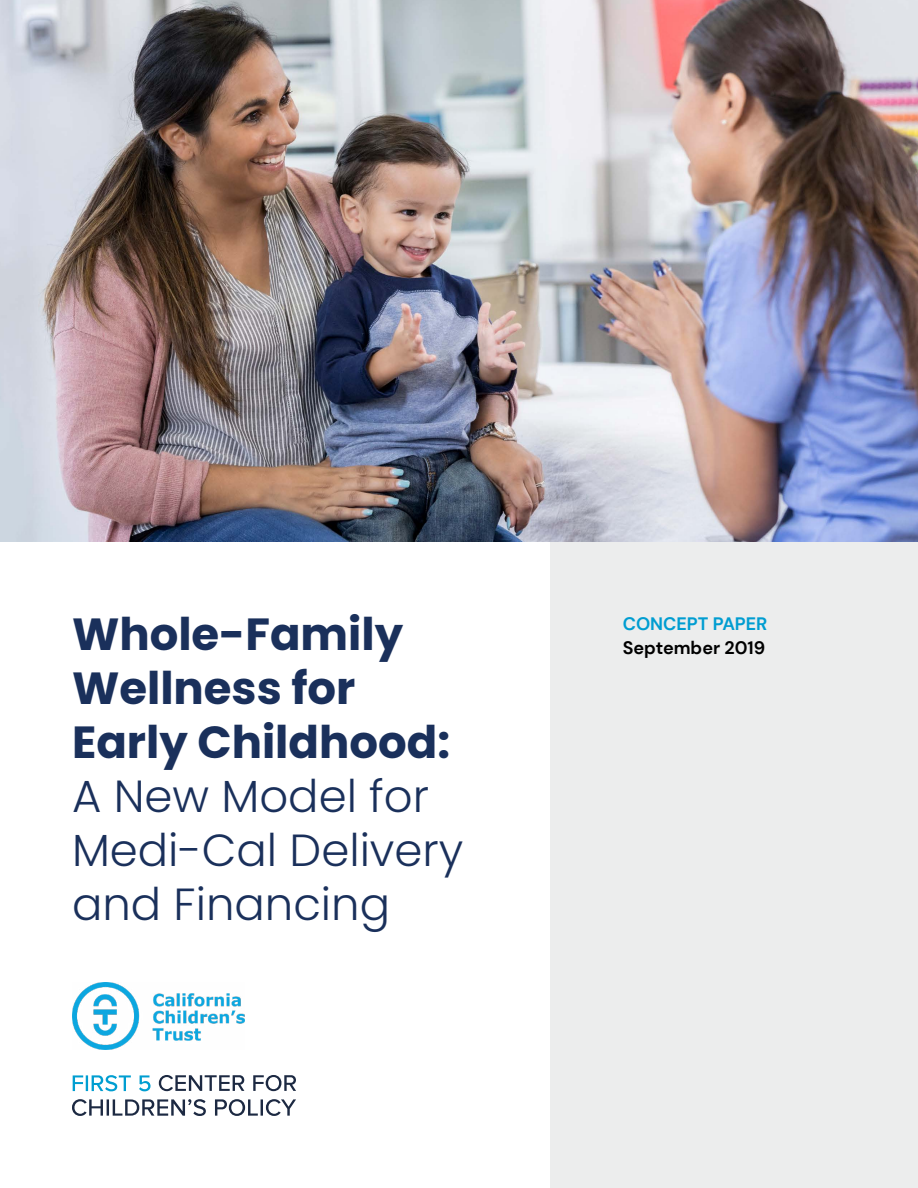
<style>
.page{position:relative;width:918px;height:1188px;background:#fff}
.page>*{position:absolute;margin:0;border:0;box-sizing:border-box;transform-origin:0 0}
.t1{font:300 45px/54px "Poppins";color:#1a305b}
.t2{font:700 45px/54px "Poppins";color:#1a305b}
.t3{font:700 18px "DM Sans";color:#000}
.t4{font:700 18px "DM Sans";color:#009dd1}
</style>
<div class="page">
<div style="left:551px;top:542px;width:367px;height:646px;background:#eceded"></div>
<img style="left:0;top:0;width:918px;height:542px">
<svg style="left:72px;top:1099px;width:224px;height:17px"></svg>
<svg style="left:73px;top:1075px;width:78px;height:17px"></svg>
<svg style="left:159px;top:1075px;width:137px;height:16px"></svg>
<img style="left:72px;top:983px;width:172px;height:67px">
<p class="t2" style="left:72px;top:608px;width:380px">Whole-Family<br>Wellness for<br>Early Childhood:</p>
<p class="t1" style="left:72px;top:770px;width:393px">A New Model for<br>Medi-Cal Delivery and Financing</p>
<p class="t4" style="left:623px;top:612px;width:146px">CONCEPT PAPER</p>
<p class="t3" style="left:623px;top:636px;width:144px">September 2019</p>
</div>
